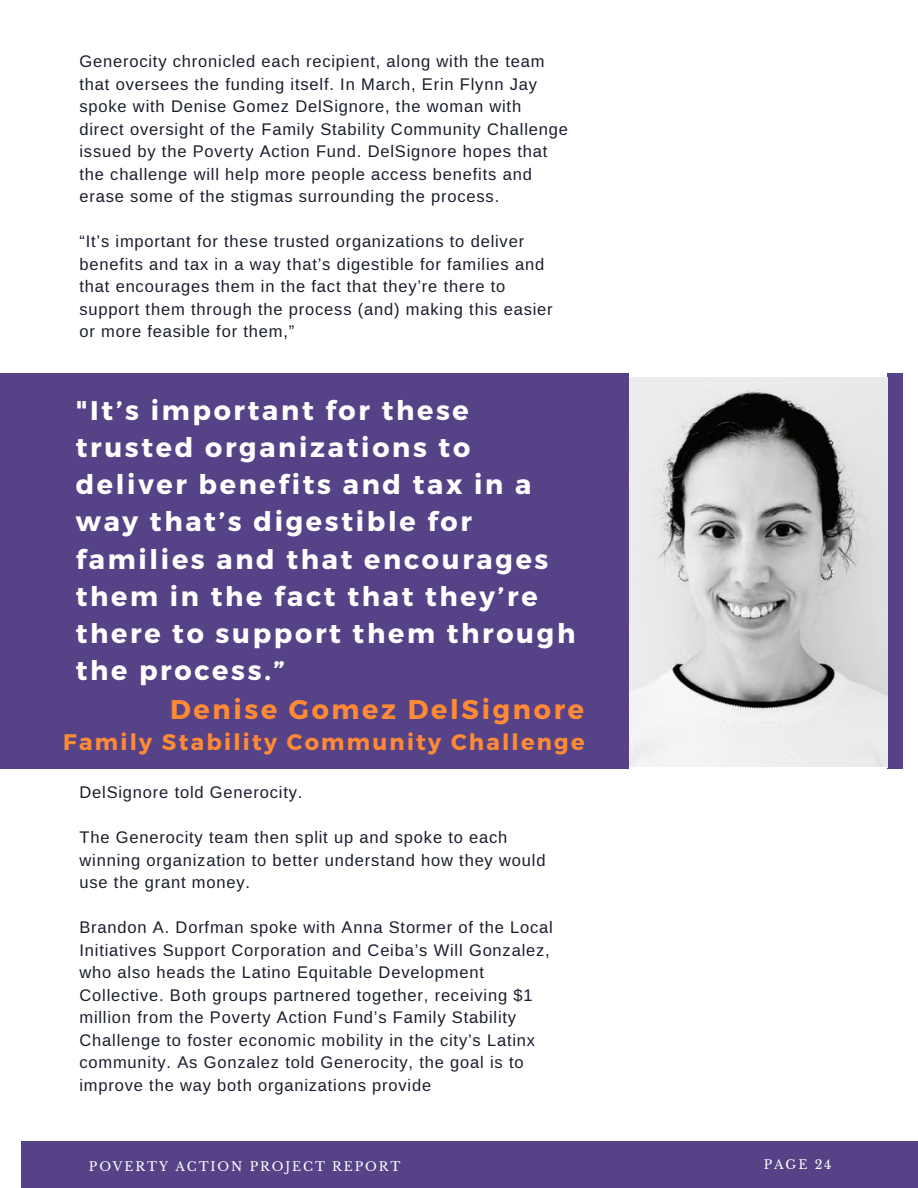
<style>
.page{position:relative;width:918px;height:1188px;background:#fff}
.page>*{position:absolute;margin:0;border:0;box-sizing:border-box;transform-origin:0 0}
.t1{font:700 27px/37.2px "Montserrat";letter-spacing:.1em;color:#fff}
.t2{font:700 27px "Montserrat";letter-spacing:.1em;color:#ff8a36}
.t3{font:700 22.5px "Montserrat";letter-spacing:.1em;color:#ff8a36}
.t4{font:16.5px/22.5px "Libra Sans";letter-spacing:.05em;color:#191d2d}
.t5{font:12.45px "Libre Baskerville";letter-spacing:.15em;color:#fff}
</style>
<div class="page">
<div style="left:0;top:374px;width:902px;height:395px;background:#564286"></div>
<div style="left:629px;top:0;width:258px;height:377px;background:#fff"></div>
<img style="left:629px;top:377px;width:258px;height:391px">
<div style="left:629px;top:768px;width:258px;height:389px;background:#fff"></div>
<div style="left:21px;top:1142px;width:897px;height:46px;background:#564286"></div>
<p class="t4" style="left:79px;top:50px;width:490px">Generocity chronicled each recipient, along with the team that oversees the funding itself. In March, Erin Flynn Jay spoke with Denise Gomez DelSignore, the woman with direct oversight of the Family Stability Community Challenge issued by the Poverty Action Fund. DelSignore hopes that the challenge will help more people access benefits and erase some of the stigmas surrounding the process.</p>
<p class="t4" style="left:79px;top:230px;width:475px">“It’s important for these trusted organizations to deliver benefits and tax in a way that’s digestible for families and that encourages them in the fact that they’re there to support them through the process (and) making this easier or more feasible for them,”</p>
<h1 class="t1" style="left:76px;top:391px;width:501px">"It’s important for these trusted organizations to deliver benefits and tax in a way that’s digestible for families and that encourages them in the fact that they’re there to support them through the process.”</h1>
<h1 class="t2" style="left:170px;top:692px;width:416px">Denise Gomez DelSignore</h1>
<h2 class="t3" style="left:63px;top:728px;width:523px">Family Stability Community Challenge</h2>
<p class="t4" style="left:79px;top:781px;width:225px">DelSignore told Generocity.</p>
<p class="t4" style="left:79px;top:826px;width:468px">The Generocity team then split up and spoke to each winning organization to better understand how they would use the grant money.</p>
<p class="t4" style="left:79px;top:916px;width:475px">Brandon A. Dorfman spoke with Anna Stormer of the Local Initiatives Support Corporation and Ceiba’s Will Gonzalez, who also heads the Latino Equitable Development Collective. Both groups partnered together, receiving $1 million from the Poverty Action Fund’s Family Stability Challenge to foster economic mobility in the city’s Latinx community. As Gonzalez told Generocity, the goal is to improve the way both organizations provide</p>
<p class="t5" style="left:89px;top:1159px;width:313px">POVERTY ACTION PROJECT REPORT</p>
<p class="t5" style="left:764px;top:1157px;width:69px">PAGE 24</p>
</div>
